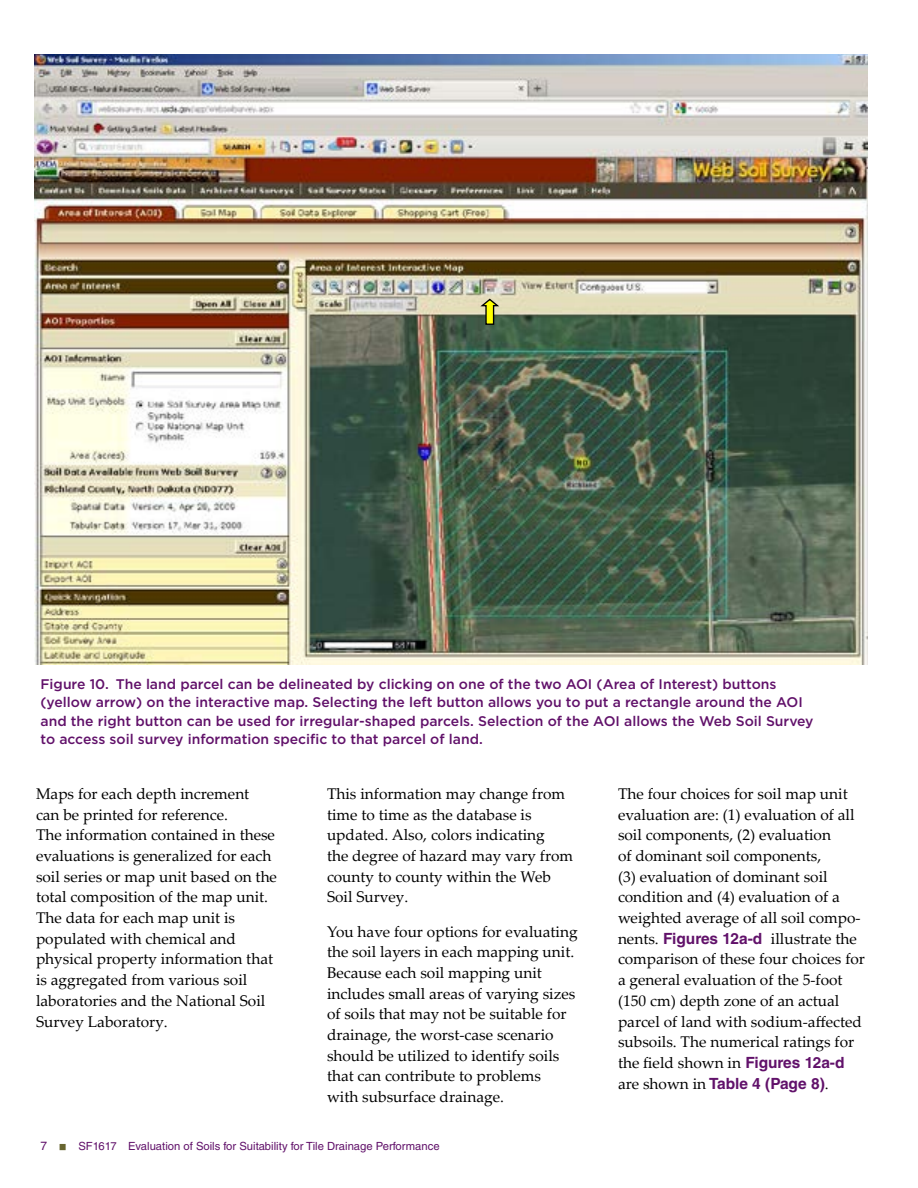
<style>
.page{position:relative;width:918px;height:1188px;background:#fff}
.page>*{position:absolute;margin:0;border:0;box-sizing:border-box;transform-origin:0 0}
.t1{font:15.45px/20.7px "Palatino Linotype";color:#000}
.t2{font:700 15.45px "Helvetica LT Std";letter-spacing:-.01em;color:#61116a}
.t3{font:500 13.95px/18.5px "Gotham";color:#61116a}
.t4{font:12px "Helvetica LT Std";color:#61116a}
.t5{font:11.25px "Helvetica LT Std";color:#61116a}
.s1{font-family:"Helvetica LT Std";font-weight:700;color:#61116a}
.s2{font-family:"Palatino Linotype";font-weight:400;color:#000}
</style>
<div class="page">
<img style="left:35px;top:54px;width:833px;height:610px">
<svg style="left:480px;top:298px;width:21px;height:28px"></svg>
<p class="t3" style="left:40px;top:675px;width:775px">Figure 10. The land parcel can be delineated by clicking on one of the two AOI (Area of Interest) buttons (yellow arrow) on the interactive map. Selecting the left button allows you to put a rectangle around the AOI and the right button can be used for irregular-shaped parcels. Selection of the AOI allows the Web Soil Survey to access soil survey information specific to that parcel of land.</p>
<p class="t1" style="left:36px;top:783px;width:243px">Maps for each depth increment<br>can be printed for reference.<br>The information contained in these evaluations is generalized for each soil series or map unit based on the total composition of the map unit.<br>The data for each map unit is populated with chemical and physical property information that is aggregated from various soil laboratories and the National Soil<br>Survey Laboratory.</p>
<p class="t1" style="left:327px;top:783px;width:248px">This information may change from time to time as the database is updated. Also, colors indicating<br>the degree of hazard may vary from county to county within the Web<br>Soil Survey.</p>
<p class="t1" style="left:327px;top:920px;width:252px">You have four options for evaluating the soil layers in each mapping unit.<br>Because each soil mapping unit includes small areas of varying sizes of soils that may not be suitable for drainage, the worst-case scenario should be utilized to identify soils that can contribute to problems<br>with subsurface drainage.</p>
<p class="t4" style="left:40px;top:1139px;width:8px">7</p>
<p class="t5" style="left:78px;top:1140px;width:363px">SF1617 Evaluation of Soils for Suitability for Tile Drainage Performance</p>
<p class="t1" style="left:618px;top:783px;width:249px">The four choices for soil map unit evaluation are: (1) evaluation of all soil components, (2) evaluation<br>of dominant soil components,<br>(3) evaluation of dominant soil condition and (4) evaluation of a weighted average of all soil compo&shy;nents. <span class="s1">Figures 12a-d</span> illustrate the comparison of these four choices for a general evaluation of the 5-foot (150 cm) depth zone of an actual parcel of land with sodium-affected subsoils. The numerical ratings for the field shown in <span class="s1">Figures 12a-d</span></p>
<p class="t2" style="left:618px;top:1074px;width:212px"><span class="s2">are shown in</span> Table 4 (Page 8)<span class="s2">.</span></p>
</div>
